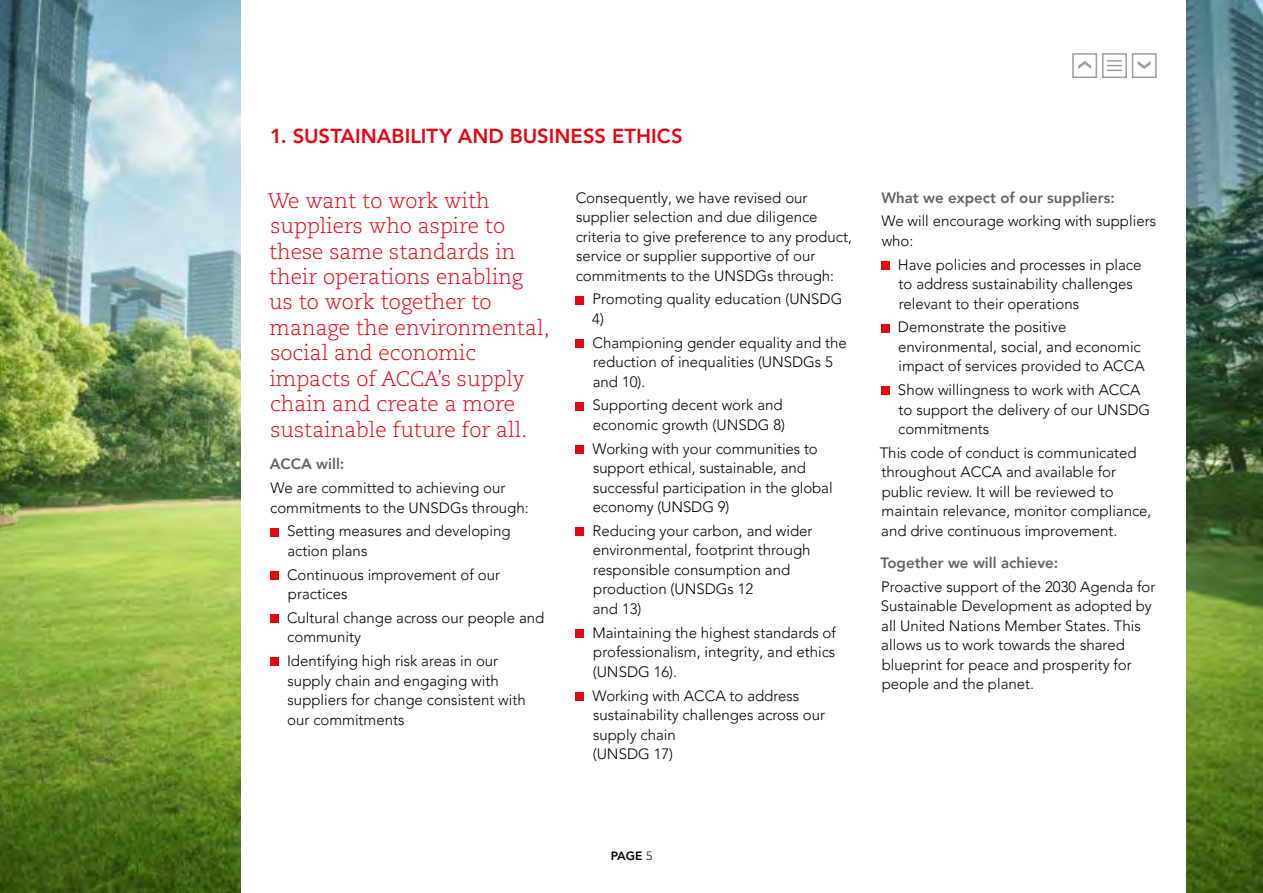
<style>
.page{position:relative;width:1263px;height:893px;background:#fff}
.page>*{position:absolute;margin:0;border:0;box-sizing:border-box;transform-origin:0 0}
.t1{font:300 21px/25.5px "Caecilia LT Std";color:#e30613}
.t2{font:800 20.25px "Avenir LT Pro";color:#e30613}
.t3{font:300 15px/19.5px "Avenir LT Pro";color:#000}
.t4{font:800 15px "Avenir LT Pro";color:#646363}
.t5{font:800 12px "Avenir LT Pro";color:#000}
.s1{font-weight:300}
</style>
<div class="page">
<div style="left:270px;top:528px;width:9px;height:8px;background:#e30613"></div>
<div style="left:270px;top:571px;width:9px;height:8px;background:#e30613"></div>
<div style="left:270px;top:614px;width:9px;height:9px;background:#e30613"></div>
<div style="left:270px;top:658px;width:9px;height:8px;background:#e30613"></div>
<div style="left:575px;top:296px;width:9px;height:8px;background:#e30613"></div>
<div style="left:575px;top:339px;width:9px;height:9px;background:#e30613"></div>
<div style="left:575px;top:402px;width:9px;height:8px;background:#e30613"></div>
<div style="left:575px;top:445px;width:9px;height:9px;background:#e30613"></div>
<div style="left:575px;top:527px;width:9px;height:9px;background:#e30613"></div>
<div style="left:575px;top:629px;width:9px;height:9px;background:#e30613"></div>
<div style="left:575px;top:692px;width:9px;height:8px;background:#e30613"></div>
<div style="left:881px;top:261px;width:8px;height:9px;background:#e30613"></div>
<div style="left:881px;top:324px;width:8px;height:8px;background:#e30613"></div>
<div style="left:881px;top:387px;width:8px;height:8px;background:#e30613"></div>
<div style="left:1102px;top:53px;width:25px;height:25px;border:2px solid #9d9d9c"></div>
<svg style="left:1107px;top:60px;width:15px;height:11px"></svg>
<div style="left:1072px;top:53px;width:25px;height:25px;border:2px solid #9d9d9c"></div>
<svg style="left:1078px;top:61px;width:13px;height:8px"></svg>
<div style="left:1132px;top:53px;width:25px;height:25px;border:2px solid #9d9d9c"></div>
<svg style="left:1138px;top:61px;width:13px;height:8px"></svg>
<img style="left:0;top:0;width:240px;height:893px">
<img style="left:1186px;top:0;width:77px;height:893px">
<h2 class="t2" style="left:270px;top:124px;width:414px">1. SUSTAINABILITY AND BUSINESS ETHICS</h2>
<p class="t1" style="left:268px;top:188px;width:283px">We want to work with suppliers who aspire to these same standards in their operations enabling us to work together to manage the environmental, social and economic impacts of ACCA’s supply chain and create a more sustainable future for all.</p>
<p class="t4" style="left:270px;top:455px;width:76px">ACCA will:</p>
<p class="t3" style="left:270px;top:478px;width:260px">We are committed to achieving our commitments to the UNSDGs through:</p>
<p class="t3" style="left:287px;top:521px;width:225px">Setting measures and developing action plans</p>
<p class="t3" style="left:287px;top:565px;width:214px">Continuous improvement of our practices</p>
<p class="t3" style="left:287px;top:608px;width:259px">Cultural change across our people and community</p>
<p class="t3" style="left:287px;top:651px;width:240px">Identifying high risk areas in our supply chain and engaging with suppliers for change consistent with our commitments</p>
<p class="t3" style="left:576px;top:188px;width:278px">Consequently, we have revised our supplier selection and due diligence criteria to give preference to any product, service or supplier supportive of our commitments to the UNSDGs through:</p>
<p class="t3" style="left:592px;top:290px;width:252px">Promoting quality education (UNSDG<br>4)</p>
<p class="t3" style="left:592px;top:333px;width:256px">Championing gender equality and the reduction of inequalities (UNSDGs 5 and 10).</p>
<p class="t3" style="left:592px;top:396px;width:194px">Supporting decent work and economic growth (UNSDG 8)</p>
<p class="t3" style="left:592px;top:439px;width:242px">Working with your communities to support ethical, sustainable, and successful participation in the global economy (UNSDG 9)</p>
<p class="t3" style="left:592px;top:521px;width:222px">Reducing your carbon, and wider environmental, footprint through responsible consumption and production (UNSDGs 12<br>and 13)</p>
<p class="t3" style="left:592px;top:623px;width:245px;text-align:justify">Maintaining the highest standards of professionalism, integrity, and ethics (UNSDG 16).</p>
<p class="t3" style="left:592px;top:686px;width:234px">Working with ACCA to address sustainability challenges across our supply chain<br>(UNSDG 17)</p>
<p class="t4" style="left:881px;top:189px;width:235px">What we expect of our suppliers:</p>
<p class="t3" style="left:881px;top:212px;width:276px">We will encourage working with suppliers who:</p>
<p class="t3" style="left:898px;top:255px;width:245px">Have policies and processes in place to address sustainability challenges relevant to their operations</p>
<p class="t3" style="left:898px;top:318px;width:248px">Demonstrate the positive environmental, social, and economic impact of services provided to ACCA</p>
<p class="t3" style="left:898px;top:380px;width:254px">Show willingness to work with ACCA to support the delivery of our UNSDG commitments</p>
<p class="t3" style="left:880px;top:443px;width:273px">This code of conduct is communicated throughout ACCA and available for public review. It will be reviewed to maintain relevance, monitor compliance, and drive continuous improvement.</p>
<p class="t4" style="left:880px;top:554px;width:179px">Together we will achieve:</p>
<p class="t3" style="left:881px;top:577px;width:276px">Proactive support of the 2030 Agenda for Sustainable Development as adopted by all United Nations Member States. This allows us to work towards the shared blueprint for peace and prosperity for people and the planet.</p>
<p class="t5" style="left:611px;top:848px;width:43px">PAGE <span class="s1">5</span></p>
</div>
